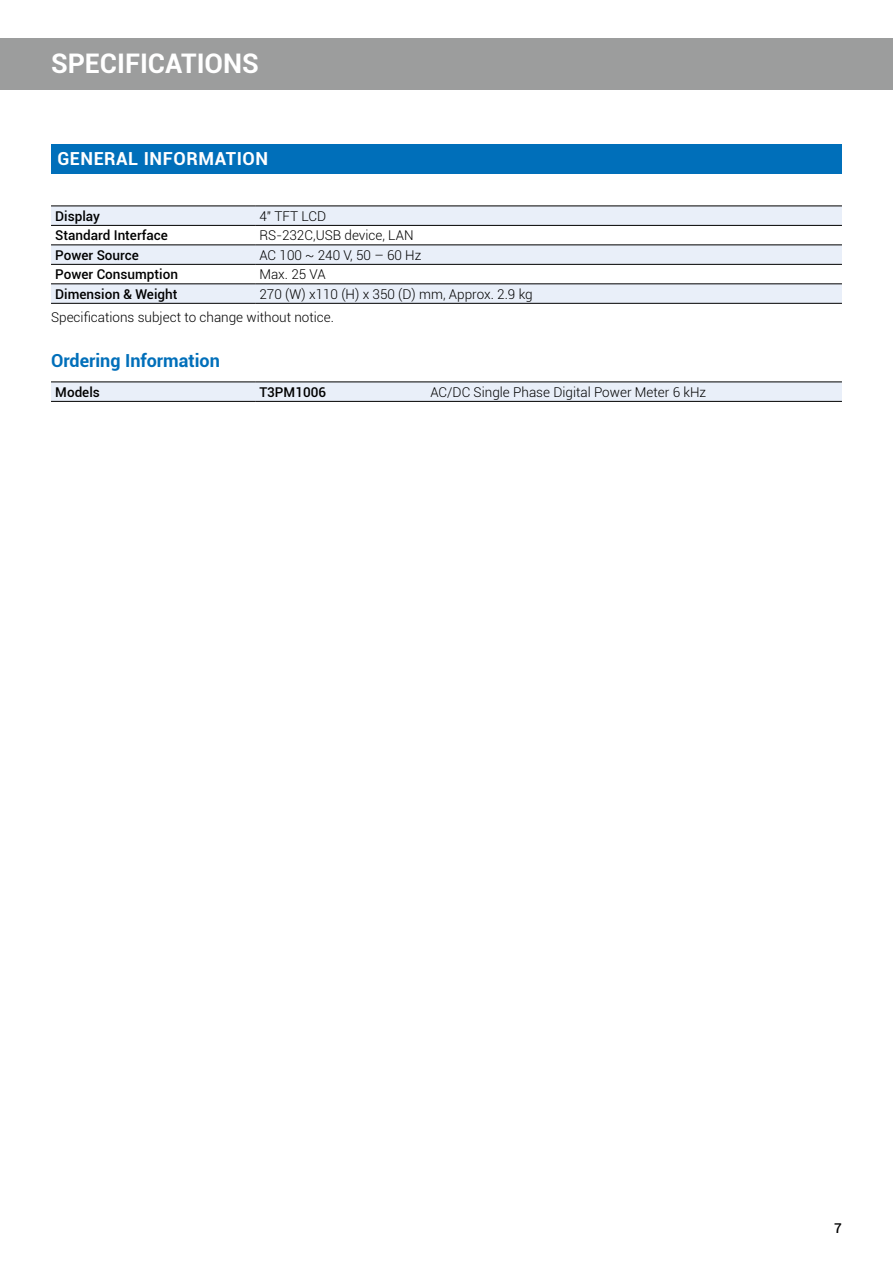
<style>
.page{position:relative;width:893px;height:1263px;background:#fff}
.page>*{position:absolute;margin:0;border:0;box-sizing:border-box;transform-origin:0 0}
.t1{font:700 27px "Roboto";color:#fff}
.t2{font:700 18px "Roboto";color:#006fba}
.t3{font:700 18px "Roboto";letter-spacing:.03em;color:#fff}
.t4{font:300 13.5px/23.1px "Roboto";color:#000}
.t5{font:500 13.5px "Roboto";color:#000}
</style>
<div class="page">
<div style="left:0;top:38px;width:893px;height:51px;background:#9c9d9d"></div>
<svg style="left:51px;top:207px;width:791px;height:96px;fill:#e9eff9"></svg>
<hr style="left:51px;top:225px;width:204px;height:1px;background:#000">
<hr style="left:255px;top:225px;width:587px;height:1px;background:#000">
<hr style="left:51px;top:245px;width:204px;height:1px;background:#000">
<hr style="left:255px;top:245px;width:587px;height:1px;background:#000">
<hr style="left:51px;top:264px;width:204px;height:1px;background:#000">
<hr style="left:255px;top:264px;width:587px;height:1px;background:#000">
<hr style="left:51px;top:284px;width:204px;height:1px;background:#000">
<hr style="left:255px;top:284px;width:587px;height:1px;background:#000">
<hr style="left:51px;top:303px;width:204px;height:1px;background:#000">
<hr style="left:255px;top:303px;width:587px;height:1px;background:#000">
<hr style="left:51px;top:206px;width:204px;height:1px;background:#000">
<hr style="left:255px;top:206px;width:587px;height:1px;background:#000">
<svg style="left:51px;top:382px;width:791px;height:19px;background:#e2e8f2"></svg>
<hr style="left:51px;top:401px;width:204px;height:1px;background:#000">
<hr style="left:255px;top:401px;width:587px;height:1px;background:#000">
<hr style="left:51px;top:381px;width:204px;height:1px;background:#000">
<hr style="left:255px;top:381px;width:587px;height:1px;background:#000">
<div style="left:51px;top:144px;width:791px;height:30px;background:#006fba"></div>
<h1 class="t1" style="left:51px;top:45px;width:209px">SPECIFICATIONS</h1>
<h2 class="t3" style="left:57px;top:146px;width:212px">GENERAL INFORMATION</h2>
<p class="t5" style="left:55px;top:206px;width:46px">Display</p>
<p class="t4" style="left:259px;top:204px;width:68px">4" TFT LCD</p>
<p class="t5" style="left:55px;top:226px;width:114px">Standard Interface</p>
<p class="t4" style="left:259px;top:223px;width:156px">RS-232C,USB device, LAN</p>
<p class="t5" style="left:55px;top:245px;width:85px">Power Source</p>
<p class="t4" style="left:259px;top:243px;width:163px">AC 100 ~ 240 V, 50 – 60 Hz</p>
<p class="t5" style="left:55px;top:265px;width:124px">Power Consumption</p>
<p class="t4" style="left:259px;top:262px;width:68px">Max. 25 VA</p>
<p class="t5" style="left:55px;top:284px;width:124px">Dimension &amp; Weight</p>
<p class="t4" style="left:51px;top:282px;width:483px;text-indent:208px">270 (W) x110 (H) x 350 (D) mm, Approx. 2.9 kg<br>Specifications subject to change without notice.</p>
<h2 class="t2" style="left:51px;top:348px;width:170px">Ordering Information</h2>
<p class="t5" style="left:55px;top:382px;width:46px">Models</p>
<p class="t5" style="left:259px;top:382px;width:68px">T3PM1006</p>
<p class="t4" style="left:430px;top:380px;width:277px">AC/DC Single Phase Digital Power Meter 6 kHz</p>
<p class="t5" style="left:834px;top:1219px;width:9px">7</p>
</div>
